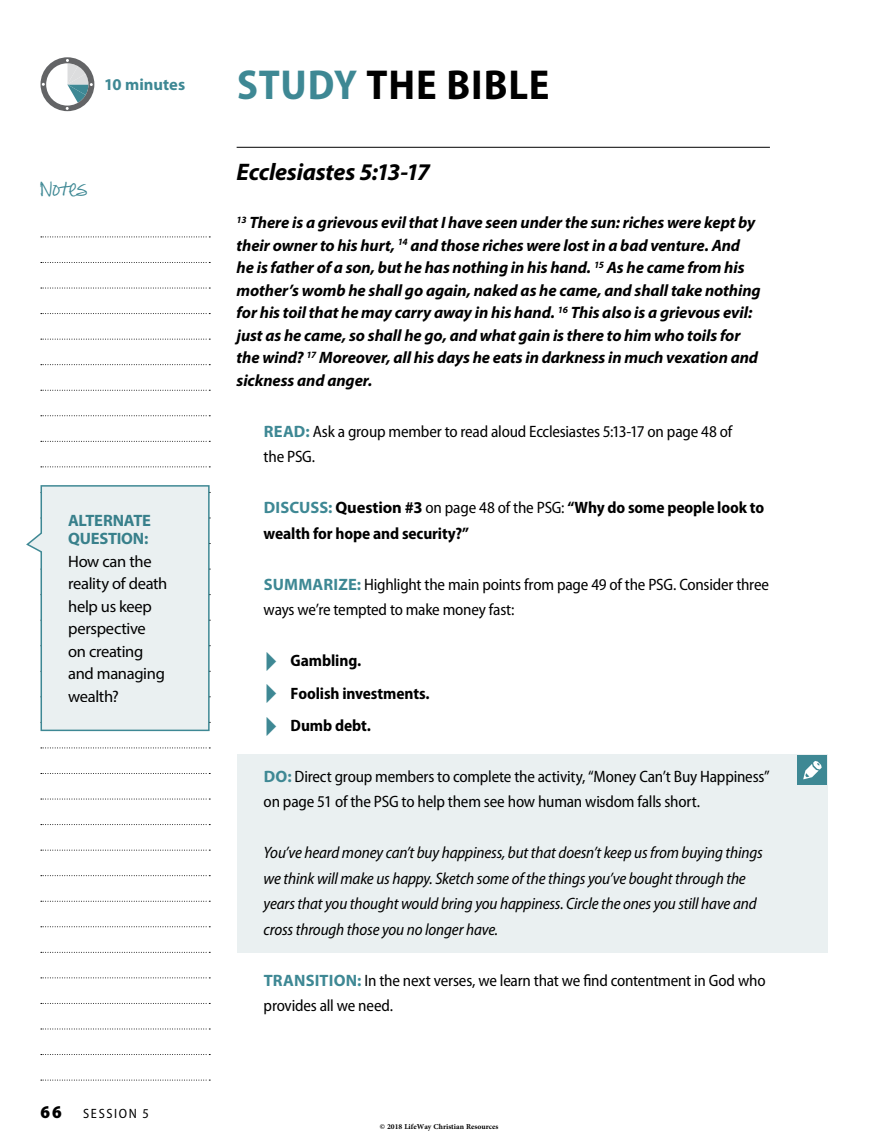
<style>
.page{position:relative;width:878px;height:1148px;background:#fff}
.page>*{position:absolute;margin:0;border:0;box-sizing:border-box;transform-origin:0 0}
.t1{font:700 semi-condensed 42px "Myriad Pro";letter-spacing:.02em;color:#000}
.t2{font:italic 700 24px "Myriad Pro";letter-spacing:-.01em;color:#000}
.t3{font:900 semi-condensed 18px "Myriad Pro";color:#000}
.t4{font:italic 700 16.5px/22.5px "Myriad Pro";letter-spacing:-.005em;color:#000}
.t5{font:semi-condensed 16.5px/25.5px "Myriad Pro";letter-spacing:-.015em;color:#000}
.t6{font:italic semi-condensed 16.5px/25.5px "Myriad Pro";letter-spacing:-.01em;color:#000}
.t7{font:700 semi-condensed 16.5px/32.2px "Myriad Pro";letter-spacing:-.005em;color:#000}
.t8{font:16.5px/22.5px "Myriad Pro";letter-spacing:-.02em;color:#000}
.t9{font:700 16.5px/18px "Myriad Pro";letter-spacing:-.015em;color:#3e8894}
.t10{font:15px "Pea Alesa";letter-spacing:-.03em;color:#3e8894}
.t11{font:semi-condensed 13.5px "Myriad Pro";letter-spacing:.13em;color:#000}
.t12{font:700 10.5px "Adobe Arabic";color:#000}
.s1{color:#3e8894}
.s2{font-weight:700;font-stretch:normal;color:#3e8894}
.s3{font-stretch:normal;color:#3e8894}
.s4{font-stretch:normal}
.s5{font-weight:400}
</style>
<div class="page">
<svg style="left:41px;top:236px;width:169px;height:1px"></svg>
<svg style="left:41px;top:262px;width:169px;height:1px"></svg>
<svg style="left:41px;top:288px;width:169px;height:1px"></svg>
<svg style="left:41px;top:313px;width:169px;height:1px"></svg>
<svg style="left:41px;top:339px;width:169px;height:1px"></svg>
<svg style="left:41px;top:364px;width:169px;height:1px"></svg>
<svg style="left:41px;top:390px;width:169px;height:1px"></svg>
<svg style="left:41px;top:415px;width:169px;height:1px"></svg>
<svg style="left:41px;top:441px;width:169px;height:1px"></svg>
<svg style="left:41px;top:466px;width:169px;height:1px"></svg>
<svg style="left:41px;top:747px;width:169px;height:1px"></svg>
<svg style="left:41px;top:773px;width:169px;height:1px"></svg>
<svg style="left:41px;top:798px;width:169px;height:1px"></svg>
<svg style="left:41px;top:824px;width:169px;height:1px"></svg>
<svg style="left:41px;top:849px;width:169px;height:1px"></svg>
<svg style="left:41px;top:875px;width:169px;height:1px"></svg>
<svg style="left:41px;top:900px;width:169px;height:1px"></svg>
<svg style="left:41px;top:926px;width:169px;height:1px"></svg>
<svg style="left:41px;top:952px;width:169px;height:1px"></svg>
<svg style="left:41px;top:977px;width:169px;height:1px"></svg>
<svg style="left:41px;top:1003px;width:169px;height:1px"></svg>
<svg style="left:41px;top:1028px;width:169px;height:1px"></svg>
<svg style="left:41px;top:1054px;width:169px;height:1px"></svg>
<svg style="left:41px;top:1079px;width:169px;height:1px"></svg>
<div style="left:237px;top:754px;width:590px;height:198px;background:#eaf0f1"></div>
<div style="left:796px;top:754px;width:30px;height:30px;background:#3e8894"></div>
<svg style="left:803px;top:761px;width:18px;height:18px"></svg>
<svg style="left:26px;top:485px;width:184px;height:247px;background:#e6eeef"></svg>
<hr style="left:237px;top:147px;width:532px;height:1px;background:#000">
<svg style="left:40px;top:57px;width:54px;height:54px"></svg>
<p class="t9" style="left:104px;top:76px;width:83px">10 minutes</p>
<p class="t10" style="left:40px;top:187px;width:48px">Notes</p>
<p class="t9" style="left:68px;top:511px;width:84px">ALTERNATE<br>QUESTION:</p>
<p class="t8" style="left:68px;top:549px;width:101px">How can the reality of death help us keep perspective on creating and managing wealth?</p>
<p class="t3" style="left:40px;top:1102px;width:23px">66</p>
<p class="t11" style="left:83px;top:1106px;width:67px">Sess ion 5</p>
<h1 class="t1" style="left:237px;top:61px;width:314px"><span class="s1">STUDY</span> THE BIBLE</h1>
<h2 class="t2" style="left:237px;top:159px;width:195px">Ecclesiastes 5:13-17</h2>
<p class="t4" style="left:236px;top:211px;width:525px"><sup>13</sup> There is a grievous evil that I have seen under the sun: riches were kept by their owner to his hurt, <sup>14</sup> and those riches were lost in a bad venture. And he is father of a son, but he has nothing in his hand. <sup>15</sup> As he came from his mother’s womb he shall go again, naked as he came, and shall take nothing for his toil that he may carry away in his hand. <sup>16</sup> This also is a grievous evil: just as he came, so shall he go, and what gain is there to him who toils for the wind? <sup>17</sup> Moreover, all his days he eats in darkness in much vexation and sickness and anger.</p>
<p class="t5" style="left:264px;top:419px;width:470px"><span class="s2">READ:</span> Ask a group member to read aloud Ecclesiastes 5:13-17 on page 48 of the PSG.</p>
<p class="t7" style="left:264px;top:495px;width:502px;line-height:25.5px"><span class="s3">DISCUSS:</span> <span class="s4">Question #3</span> <span class="s5">on page 48 of the PSG:</span> “Why do some people look to wealth for hope and security?”</p>
<p class="t5" style="left:264px;top:572px;width:507px"><span class="s2">SUMMARIZE:</span> Highlight the main points from page 49 of the PSG. Consider three ways we’re tempted to make money fast:</p>
<p class="t7" style="left:291px;top:645px;width:141px">Gambling.<br>Foolish investments.<br>Dumb debt.</p>
<p class="t5" style="left:263px;top:764px;width:507px"><span class="s2">DO:</span> Direct group members to complete the activity, “Money Can’t Buy Happiness” on page 51 of the PSG to help them see how human wisdom falls short.</p>
<p class="t6" style="left:263px;top:840px;width:501px">You’ve heard money can’t buy happiness, but that doesn’t keep us from buying things we think will make us happy. Sketch some of the things you’ve bought through the years that you thought would bring you happiness. Circle the ones you still have and cross through those you no longer have.</p>
<p class="t5" style="left:263px;top:968px;width:503px"><span class="s2">TRANSITION:</span> In the next verses, we learn that we find contentment in God who provides all we need.</p>
<p class="t12" style="left:380px;top:1119px;width:120px">© 2018 LifeWay Christian Resources</p>
</div>
